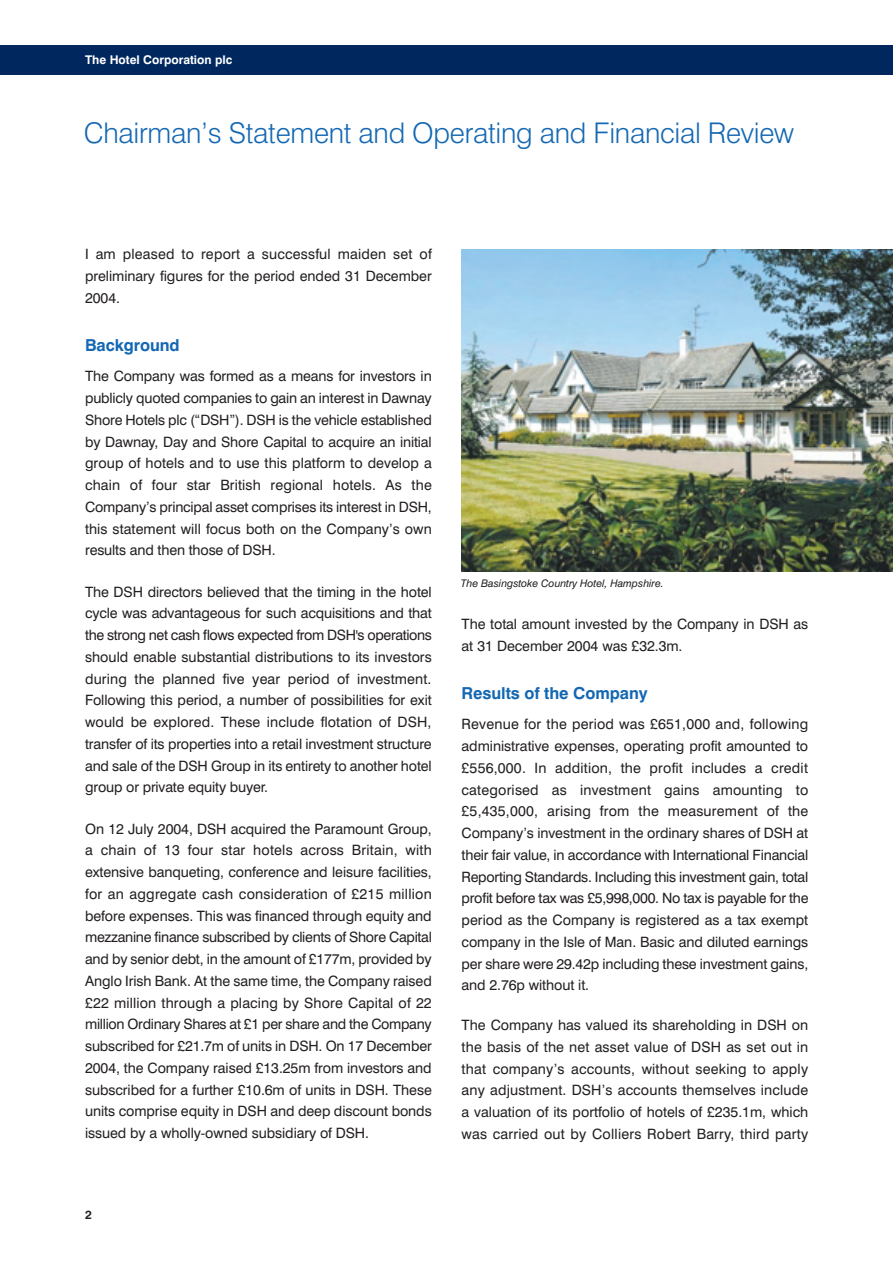
<style>
.page{position:relative;width:893px;height:1263px;background:#fff}
.page>*{position:absolute;margin:0;border:0;box-sizing:border-box;transform-origin:0 0}
.t1{font:300 28.5px "Swiss 721 BT";letter-spacing:-.01em;color:#1468b3}
.t2{font:700 16.5px "Swiss 721 BT";letter-spacing:-.005em;color:#1468b3}
.t3{font:14.25px/21.8px "Swiss 721 BT";letter-spacing:-.005em;color:#231f20;text-align:justify}
.t4{font:700 12px "Swiss 721 BT";color:#fff}
.t5{font:700 12px "Swiss 721 BT";color:#231f20}
.t6{font:italic 10.5px "Swiss 721 BT";color:#231f20}
</style>
<div class="page">
<div style="left:1px;top:45px;width:891px;height:30px;background:#00285f"></div>
<img style="left:461px;top:249px;width:431px;height:323px">
<p class="t4" style="left:85px;top:56px;width:149px">The Hotel Corporation plc</p>
<h1 class="t1" style="left:84px;top:123px;width:711px">Chairman’s Statement and Operating and Financial Review</h1>
<p class="t3" style="left:85px;top:245px;width:348px">I am pleased to report a successful maiden set of preliminary figures for the period ended 31 December 2004.</p>
<p class="t2" style="left:85px;top:339px;width:96px">Background</p>
<p class="t3" style="left:85px;top:367px;width:348px">The Company was formed as a means for investors in publicly quoted companies to gain an interest in Dawnay Shore Hotels plc (“DSH”). DSH is the vehicle established by Dawnay, Day and Shore Capital to acquire an initial group of hotels and to use this platform to develop a chain of four star British regional hotels. As the Company’s principal asset comprises its interest in DSH, this statement will focus both on the Company’s own results and then those of DSH.</p>
<p class="t3" style="left:85px;top:582px;width:348px">The DSH directors believed that the timing in the hotel cycle was advantageous for such acquisitions and that the strong net cash flows expected from DSH's operations should enable substantial distributions to its investors during the planned five year period of investment.<br>Following this period, a number of possibilities for exit would be explored. These include flotation of DSH, transfer of its properties into a retail investment structure and sale of the DSH Group in its entirety to another hotel group or private equity buyer.</p>
<p class="t3" style="left:85px;top:819px;width:348px">On 12 July 2004, DSH acquired the Paramount Group, a chain of 13 four star hotels across Britain, with extensive banqueting, conference and leisure facilities, for an aggregate cash consideration of £215 million before expenses. This was financed through equity and mezzanine finance subscribed by clients of Shore Capital and by senior debt, in the amount of £177m, provided by Anglo Irish Bank. At the same time, the Company raised £22 million through a placing by Shore Capital of 22 million Ordinary Shares at £1 per share and the Company subscribed for £21.7m of units in DSH. On 17 December 2004, the Company raised £13.25m from investors and subscribed for a further £10.6m of units in DSH. These units comprise equity in DSH and deep discount bonds issued by a wholly-owned subsidiary of DSH.</p>
<p class="t5" style="left:85px;top:1210px;width:8px">2</p>
<p class="t6" style="left:461px;top:580px;width:204px">The Basingstoke Country Hotel, Hampshire.</p>
<p class="t3" style="left:461px;top:615px;width:348px">The total amount invested by the Company in DSH as at 31 December 2004 was £32.3m.</p>
<p class="t2" style="left:461px;top:687px;width:187px">Results of the Company</p>
<p class="t3" style="left:461px;top:715px;width:348px">Revenue for the period was £651,000 and, following administrative expenses, operating profit amounted to £556,000. In addition, the profit includes a credit categorised as investment gains amounting to £5,435,000, arising from the measurement of the Company’s investment in the ordinary shares of DSH at their fair value, in accordance with International Financial Reporting Standards. Including this investment gain, total profit before tax was £5,998,000. No tax is payable for the period as the Company is registered as a tax exempt company in the Isle of Man. Basic and diluted earnings per share were 29.42p including these investment gains, and 2.76p without it.</p>
<p class="t3" style="left:461px;top:1016px;width:348px">The Company has valued its shareholding in DSH on the basis of the net asset value of DSH as set out in that company’s accounts, without seeking to apply any adjustment. DSH’s accounts themselves include a valuation of its portfolio of hotels of £235.1m, which was carried out by Colliers Robert Barry, third party</p>
</div>
